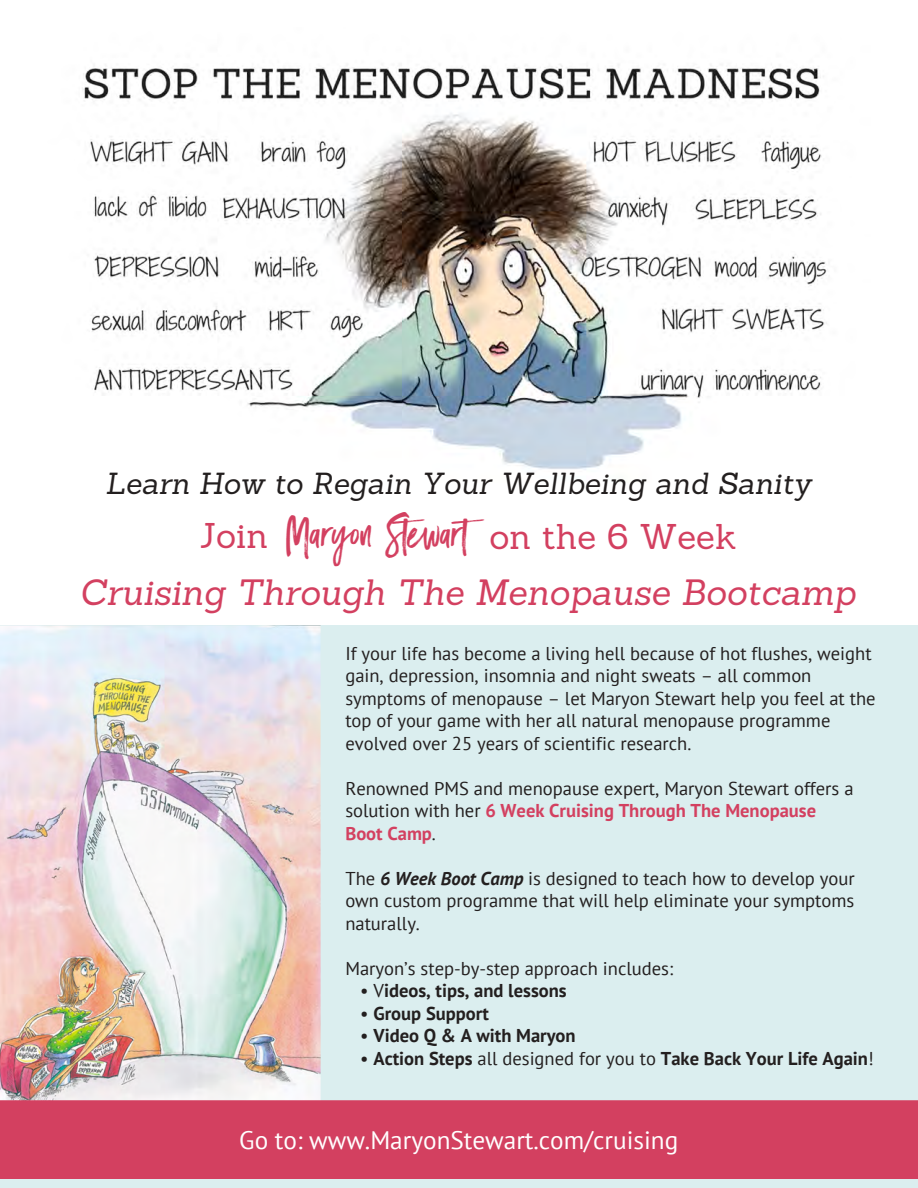
<style>
.page{position:relative;width:918px;height:1188px;background:#fff}
.page>*{position:absolute;margin:0;border:0;box-sizing:border-box;transform-origin:0 0}
.t1{font:italic 35.7px "Sanchez";color:#d34060}
.t2{font:34.8px "Sanchez";color:#d34060}
.t3{font:italic 29.7px "Sanchez";color:#231f1f}
.t4{font:25.2px "PT Sans";color:#fff}
.t5{font:18.6px/22.5px "PT Sans";color:#231f1f}
.t6{font:700 18.6px "PT Sans";color:#231f1f}
.s1{font-family:"Black Diamond";font-size:40.65px}
.s2{font-weight:700;color:#d34060}
.s3{font-weight:700;font-style:italic}
.s4{font-weight:400}
</style>
<div class="page">
<div style="left:0;top:626px;width:918px;height:562px;background:#dbeeef"></div>
<img style="left:0;top:626px;width:321px;height:474px">
<div style="left:0;top:1100px;width:918px;height:79px;background:#d34060"></div>
<img style="left:82px;top:64px;width:745px;height:406px">
<h3 class="t3" style="left:106px;top:464px;width:707px">Learn How to Regain Your Wellbeing and Sanity</h3>
<h2 class="t2" style="left:199px;top:514px;width:538px">Join <span class="s1">Maryon Stewart</span>on the 6 Week</h2>
<h1 class="t1" style="left:80px;top:569px;width:778px">Cruising Through The Menopause Bootcamp</h1>
<p class="t5" style="left:345px;top:641px;width:532px">If your life has become a living hell because of hot flushes, weight gain, depression, insomnia and night sweats – all common symptoms of menopause – let Maryon Stewart help you feel at the top of your game with her all natural menopause programme evolved over 25 years of scientific research.</p>
<p class="t5" style="left:345px;top:776px;width:510px">Renowned PMS and menopause expert, Maryon Stewart offers a solution with her <span class="s2">6 Week Cruising Through The Menopause<br>Boot Camp</span>.</p>
<p class="t5" style="left:345px;top:866px;width:511px;text-align:justify">The <span class="s3">6 Week Boot Camp</span> is designed to teach how to develop your own custom programme that will help eliminate your symptoms naturally.</p>
<p class="t5" style="left:345px;top:956px;width:329px">Maryon’s step-by-step approach includes:</p>
<p class="t6" style="left:360px;top:978px;width:208px"><span class="s4">• V</span>ideos, tips, and lessons</p>
<p class="t6" style="left:360px;top:1001px;width:130px"><span class="s4">•</span> Group Support</p>
<p class="t6" style="left:360px;top:1023px;width:217px"><span class="s4">•</span> Video Q &amp; A with Maryon</p>
<p class="t6" style="left:360px;top:1046px;width:515px"><span class="s4">•</span> Action Steps <span class="s4">all designed for you to</span> Take Back Your Life Again<span class="s4">!</span></p>
<h3 class="t4" style="left:239px;top:1124px;width:441px">Go to: www.MaryonStewart.com/cruising</h3>
</div>
